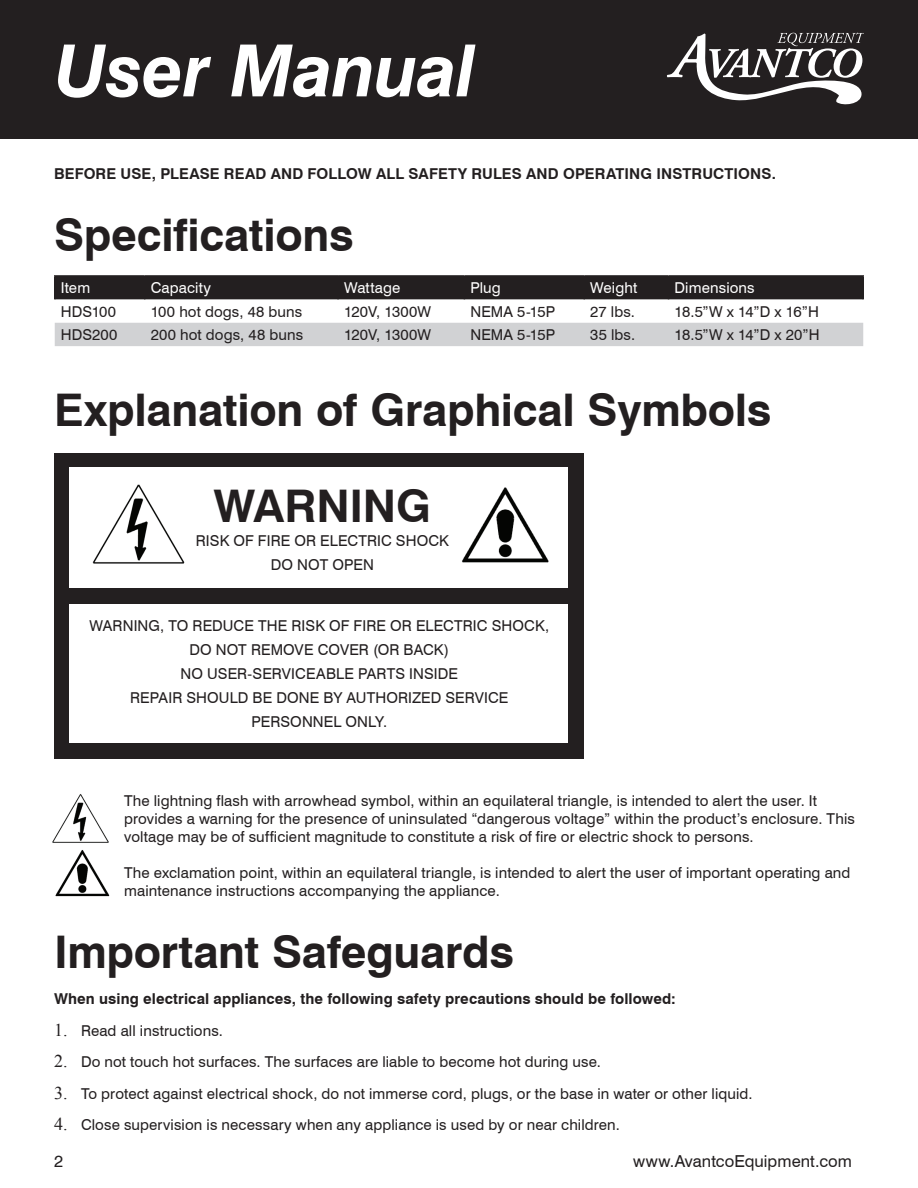
<style>
.page{position:relative;width:918px;height:1188px;background:#fff}
.page>*{position:absolute;margin:0;border:0;box-sizing:border-box;transform-origin:0 0}
.t1{font:italic 700 72px "Swiss 721 BT";letter-spacing:-.01em;color:#fff}
.t2{font:700 45px "Swiss 721 BT";letter-spacing:-.005em;color:#231f20}
.t3{font:16.5px "Swiss 721 BT";letter-spacing:.005em;color:#231f20}
.t4{font:15px/24px "Swiss 721 BT";letter-spacing:.01em;color:#231f20}
.t5{font:700 15px "Swiss 721 BT";letter-spacing:.01em;color:#231f20}
.t6{font:15px "Swiss 721 BT";letter-spacing:.01em;color:#fff}
.s1{font-family:"Times New Roman";font-size:18px}
</style>
<div class="page">
<div style="left:0;top:0;width:918px;height:138px;background:#231f20"></div>
<svg style="left:667px;top:33px;width:197px;height:72px"></svg>
<div style="left:55px;top:323px;width:808px;height:23px;background:#d1d2d4"></div>
<hr style="left:54px;top:275px;width:91px;height:2px;background:#231f20">
<hr style="left:54px;top:277px;width:2px;height:22px;background:#231f20">
<hr style="left:145px;top:275px;width:193px;height:2px;background:#231f20">
<hr style="left:338px;top:275px;width:126px;height:2px;background:#231f20">
<hr style="left:464px;top:275px;width:120px;height:2px;background:#231f20">
<hr style="left:584px;top:275px;width:85px;height:2px;background:#231f20">
<hr style="left:669px;top:275px;width:195px;height:2px;background:#231f20">
<div style="left:56px;top:277px;width:806px;height:22px;background:#231f20"></div>
<hr style="left:862px;top:277px;width:2px;height:22px;background:#231f20">
<img style="left:55px;top:850px;width:55px;height:47px">
<img style="left:52px;top:794px;width:57px;height:49px">
<div style="left:54px;top:453px;width:529px;height:306px;background:#231f20"></div>
<div style="left:69px;top:467px;width:499px;height:121px;background:#fff"></div>
<div style="left:69px;top:604px;width:499px;height:138px;background:#fff"></div>
<img style="left:92px;top:484px;width:93px;height:80px">
<img style="left:462px;top:487px;width:87px;height:76px">
<h1 class="t1" style="left:54px;top:27px;width:423px">User Manual</h1>
<p class="t5" style="left:54px;top:165px;width:724px">BEFORE USE, PLEASE READ AND FOLLOW ALL SAFETY RULES AND OPERATING INSTRUCTIONS.</p>
<h2 class="t2" style="left:54px;top:208px;width:301px">Specifications</h2>
<p class="t6" style="left:61px;top:279px;width:31px">Item</p>
<p class="t6" style="left:151px;top:279px;width:62px">Capacity</p>
<p class="t6" style="left:344px;top:279px;width:58px">Wattage</p>
<p class="t6" style="left:470px;top:279px;width:32px">Plug</p>
<p class="t6" style="left:590px;top:279px;width:49px">Weight</p>
<p class="t6" style="left:675px;top:279px;width:82px">Dimensions</p>
<p class="t4" style="left:61px;top:299px;width:57px">HDS100</p>
<p class="t4" style="left:151px;top:299px;width:153px">100 hot dogs, 48 buns</p>
<p class="t4" style="left:344px;top:299px;width:89px">120V, 1300W</p>
<p class="t4" style="left:470px;top:299px;width:86px">NEMA 5-15P</p>
<p class="t4" style="left:590px;top:299px;width:46px">27 lbs.</p>
<p class="t4" style="left:675px;top:299px;width:146px">18.5”W x 14”D x 16”H</p>
<p class="t4" style="left:61px;top:323px;width:58px">HDS200</p>
<p class="t4" style="left:151px;top:323px;width:154px">200 hot dogs, 48 buns</p>
<p class="t4" style="left:344px;top:323px;width:89px">120V, 1300W</p>
<p class="t4" style="left:470px;top:323px;width:86px">NEMA 5-15P</p>
<p class="t4" style="left:590px;top:323px;width:46px">35 lbs.</p>
<p class="t4" style="left:675px;top:323px;width:147px">18.5”W x 14”D x 20”H</p>
<h2 class="t2" style="left:54px;top:382px;width:719px">Explanation of Graphical Symbols</h2>
<h2 class="t2" style="left:214px;top:478px;width:219px">WARNING</h2>
<p class="t4" style="left:196px;top:528px;width:255px;text-align:center">RISK OF FIRE OR ELECTRIC SHOCK<br>DO NOT OPEN</p>
<p class="t4" style="left:90px;top:613px;width:461px;text-align:center">WARNING, TO REDUCE THE RISK OF FIRE OR ELECTRIC SHOCK, DO NOT REMOVE COVER (OR BACK)<br>NO USER-SERVICEABLE PARTS INSIDE<br>REPAIR SHOULD BE DONE BY AUTHORIZED SERVICE PERSONNEL ONLY.</p>
<p class="t4" style="left:124px;top:792px;width:732px;line-height:18px">The lightning flash with arrowhead symbol, within an equilateral triangle, is intended to alert the user. It provides a warning for the presence of uninsulated “dangerous voltage” within the product’s enclosure. This voltage may be of sufficient magnitude to constitute a risk of fire or electric shock to persons.</p>
<p class="t4" style="left:124px;top:864px;width:728px;line-height:18px">The exclamation point, within an equilateral triangle, is intended to alert the user of important operating and maintenance instructions accompanying the appliance.</p>
<h2 class="t2" style="left:54px;top:925px;width:461px">Important Safeguards</h2>
<p class="t5" style="left:54px;top:990px;width:623px">When using electrical appliances, the following safety precautions should be followed:</p>
<p class="t4" style="left:54px;top:1018px;width:171px"><span class="s1">1.</span> Read all instructions.</p>
<p class="t4" style="left:54px;top:1050px;width:549px"><span class="s1">2.</span> Do not touch hot surfaces. The surfaces are liable to become hot during use.</p>
<p class="t4" style="left:54px;top:1081px;width:700px"><span class="s1">3.</span> To protect against electrical shock, do not immerse cord, plugs, or the base in water or other liquid.</p>
<p class="t4" style="left:54px;top:1113px;width:567px"><span class="s1">4.</span> Close supervision is necessary when any appliance is used by or near children.</p>
<p class="t3" style="left:54px;top:1151px;width:11px">2</p>
<p class="t3" style="left:633px;top:1151px;width:220px">www.AvantcoEquipment.com</p>
</div>
